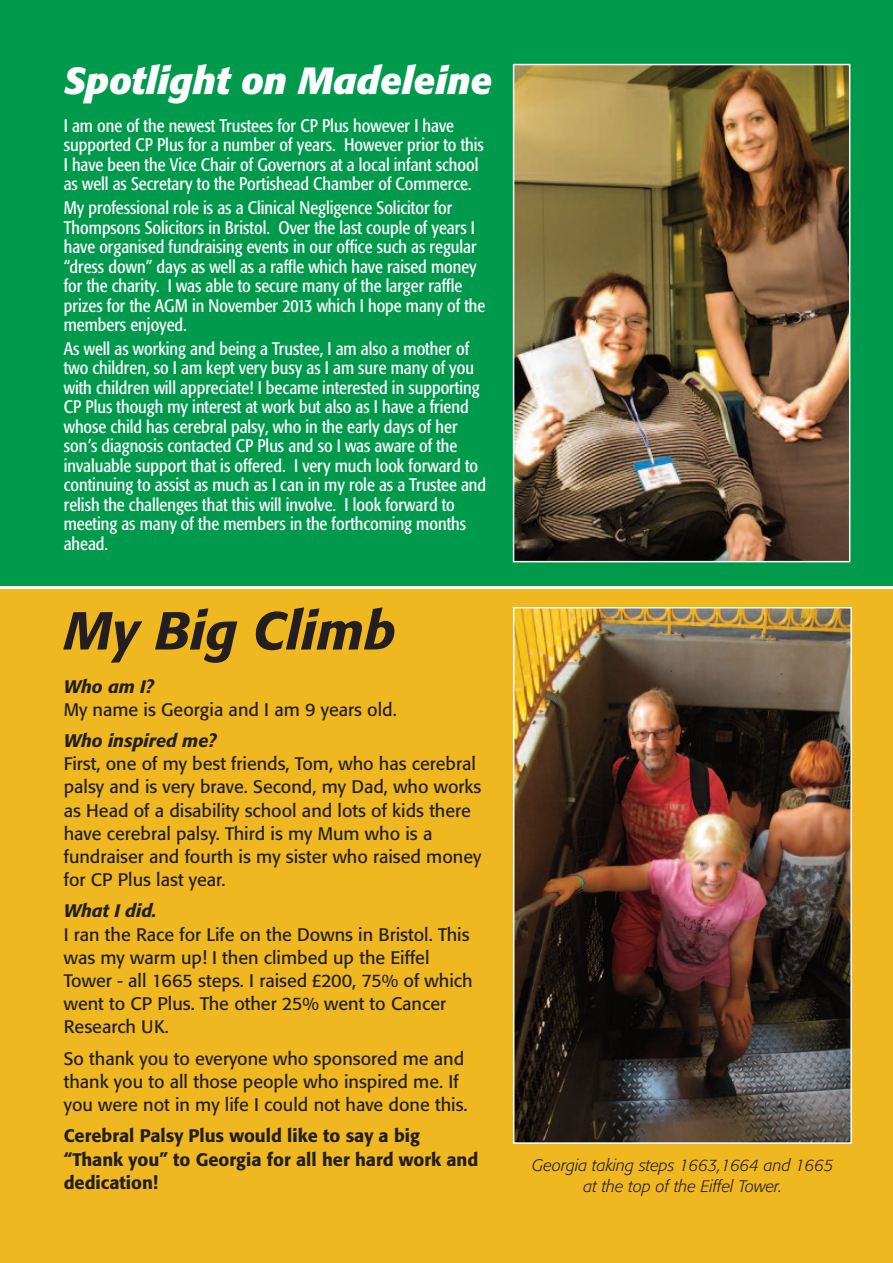
<style>
.page{position:relative;width:893px;height:1263px;background:#fff}
.page>*{position:absolute;margin:0;border:0;box-sizing:border-box;transform-origin:0 0}
.t1{font:italic 500 52.8px "Formata";color:#231f20}
.t2{font:italic 700 37.5px "Formata";color:#fff}
.t3{font:condensed 18px/19.5px "Formata";color:#fff}
.t4{font:18px/23.1px "Formata";color:#231f20}
.t5{font:500 18px/23.1px "Formata";color:#231f20}
.t6{font:italic 500 18px "Formata";color:#231f20}
.t7{font:italic 300 16.5px/21px "Formata";color:#231f20;text-align:center}
</style>
<div class="page">
<div style="left:0;top:0;width:893px;height:586px;background:#009a4d"></div>
<div style="left:0;top:589px;width:893px;height:674px;background:#efb821"></div>
<img style="left:516px;top:67px;width:331px;height:492px">
<div style="left:513px;top:64px;width:337px;height:498px;border:2px solid #fff"></div>
<img style="left:516px;top:610px;width:333px;height:531px">
<div style="left:513px;top:607px;width:339px;height:537px;border:2px solid #fff"></div>
<h2 class="t2" style="left:64px;top:64px;width:430px">Spotlight on Madeleine</h2>
<p class="t3" style="left:64px;top:117px;width:422px">I am one of the newest Trustees for CP Plus however I have supported CP Plus for a number of years. However prior to this I have been the Vice Chair of Governors at a local infant school as well as Secretary to the Portishead Chamber of Commerce.</p>
<p class="t3" style="left:64px;top:199px;width:423px">My professional role is as a Clinical Negligence Solicitor for Thompsons Solicitors in Bristol. Over the last couple of years I have organised fundraising events in our office such as regular “dress down” days as well as a raffle which have raised money for the charity. I was able to secure many of the larger raffle prizes for the AGM in November 2013 which I hope many of the members enjoyed.</p>
<p class="t3" style="left:64px;top:340px;width:424px">As well as working and being a Trustee, I am also a mother of two children, so I am kept very busy as I am sure many of you with children will appreciate! I became interested in supporting CP Plus though my interest at work but also as I have a friend whose child has cerebral palsy, who in the early days of her son’s diagnosis contacted CP Plus and so I was aware of the invaluable support that is offered. I very much look forward to continuing to assist as much as I can in my role as a Trustee and relish the challenges that this will involve. I look forward to meeting as many of the members in the forthcoming months ahead.</p>
<h1 class="t1" style="left:64px;top:608px;width:334px">My Big Climb</h1>
<p class="t6" style="left:64px;top:678px;width:91px">Who am I?</p>
<p class="t4" style="left:64px;top:699px;width:334px">My name is Georgia and I am 9 years old.</p>
<p class="t6" style="left:64px;top:733px;width:154px">Who inspired me?</p>
<p class="t4" style="left:64px;top:754px;width:419px">First, one of my best friends, Tom, who has cerebral palsy and is very brave. Second, my Dad, who works as Head of a disability school and lots of kids there have cerebral palsy. Third is my Mum who is a fundraiser and fourth is my sister who raised money for CP Plus last year.</p>
<p class="t6" style="left:64px;top:903px;width:94px">What I did.</p>
<p class="t4" style="left:64px;top:924px;width:410px">I ran the Race for Life on the Downs in Bristol. This was my warm up! I then climbed up the Eiffel Tower - all 1665 steps. I raised £200, 75% of which went to CP Plus. The other 25% went to Cancer Research UK.</p>
<p class="t4" style="left:64px;top:1048px;width:405px">So thank you to everyone who sponsored me and thank you to all those people who inspired me. If you were not in my life I could not have done this.</p>
<p class="t5" style="left:64px;top:1126px;width:416px">Cerebral Palsy Plus would like to say a big “Thank you” to Georgia for all her hard work and dedication!</p>
<p class="t7" style="left:532px;top:1156px;width:303px">Georgia taking steps 1663,1664 and 1665 at the top of the Eiffel Tower.</p>
</div>
